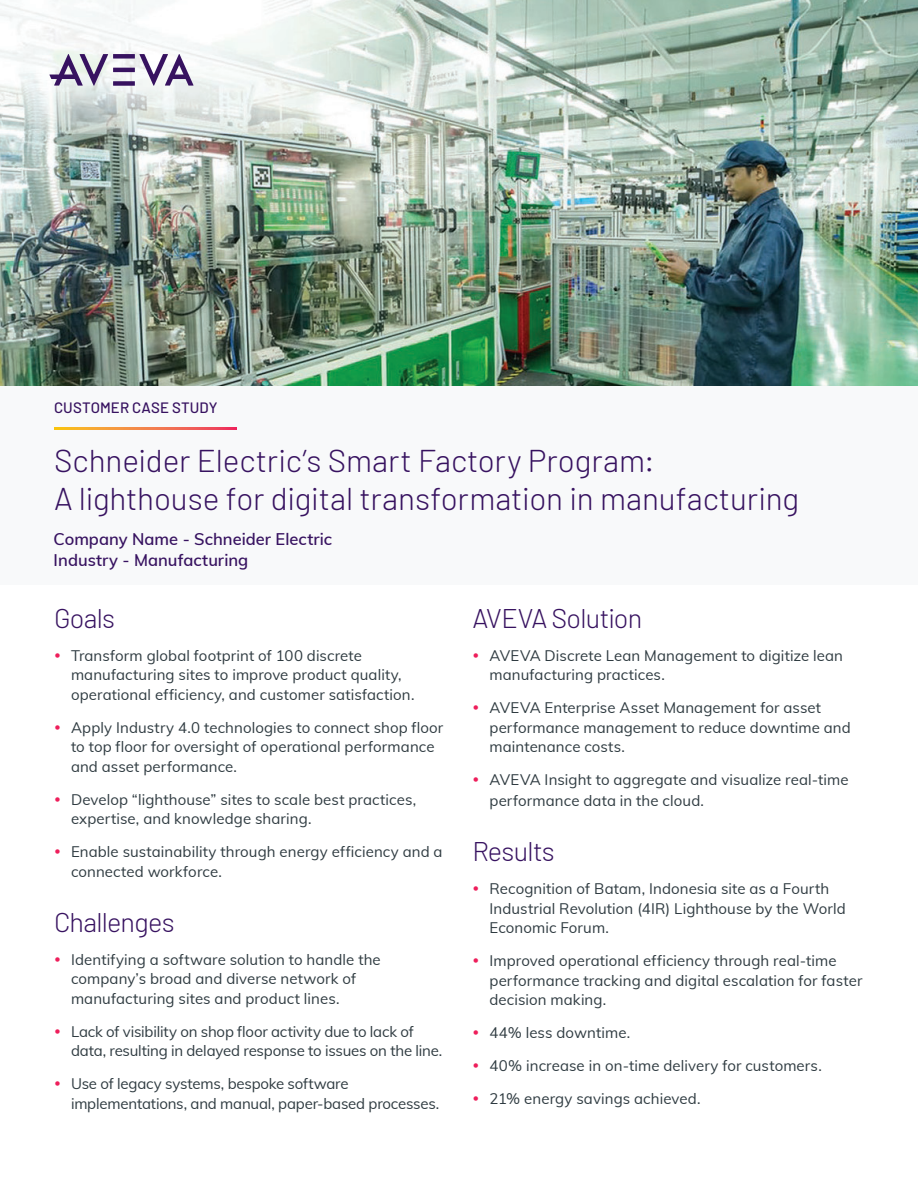
<style>
.page{position:relative;width:918px;height:1188px;background:#fff}
.page>*{position:absolute;margin:0;border:0;box-sizing:border-box;transform-origin:0 0}
.H2_Doc_Title{font:300 31.5px "Barlow";letter-spacing:-.005em;color:#371260}
.H3_Internal_Pages{font:300 27px "Barlow";letter-spacing:-.025em;color:#371260}
.Cover_-_Company_Name{font:600 16.5px/21px "Muli";color:#371260}
.t1{font:15px/19.5px "Muli";letter-spacing:.005em;color:#2f3b41}
.t2{font:15px/19.5px "Muli";letter-spacing:-.015em;color:#2f3b41}
.Doc_Content_Type{font:500 15px "Barlow";letter-spacing:.01em;color:#371260}
</style>
<div class="page">
<img style="left:0;top:0;width:918px;height:386px">
<div style="left:0;top:387px;width:918px;height:198px;background:#f8f9fa"></div>
<svg style="left:54px;top:428px;width:183px;height:1px"></svg>
<div style="left:113px;top:81px;width:22px;height:5px;background:#371260"></div>
<hr style="left:113px;top:68px;width:22px;height:4px;background:#371260">
<div style="left:113px;top:54px;width:22px;height:5px;background:#371260"></div>
<svg style="left:49px;top:54px;width:59px;height:32px"></svg>
<svg style="left:139px;top:54px;width:55px;height:32px"></svg>
<p class="Doc_Content_Type" style="left:54px;top:396px;width:165px">CUSTOMER CASE STUDY</p>
<p class="H2_Doc_Title" style="left:54px;top:442px;width:602px">Schneider Electric’s Smart Factory Program:</p>
<p class="H2_Doc_Title" style="left:54px;top:479px;width:747px">A lighthouse for digital transformation in manufacturing</p>
<p class="Cover_-_Company_Name" style="left:54px;top:528px;width:280px">Company Name - Schneider Electric<br>Industry - Manufacturing</p>
<p class="H3_Internal_Pages" style="left:54px;top:601px;width:63px">Goals</p>
<p class="t1" style="left:71px;top:645px;width:345px">Transform global footprint of 100 discrete manufacturing sites to improve product quality, operational efficiency, and customer satisfaction.</p>
<p class="t1" style="left:71px;top:717px;width:374px">Apply Industry 4.0 technologies to connect shop floor to top floor for oversight of operational performance and asset performance.</p>
<p class="t1" style="left:71px;top:789px;width:347px">Develop “lighthouse” sites to scale best practices, expertise, and knowledge sharing.</p>
<p class="t1" style="left:71px;top:841px;width:373px">Enable sustainability through energy efficiency and a connected workforce.</p>
<p class="H3_Internal_Pages" style="left:54px;top:905px;width:122px">Challenges</p>
<p class="t1" style="left:71px;top:949px;width:311px">Identifying a software solution to handle the company’s broad and diverse network of manufacturing sites and product lines.</p>
<p class="t2" style="left:71px;top:1021px;width:373px">Lack of visibility on shop floor activity due to lack of data, resulting in delayed response to issues on the line.</p>
<p class="t2" style="left:71px;top:1073px;width:370px">Use of legacy systems, bespoke software implementations, and manual, paper-based processes.</p>
<p class="H3_Internal_Pages" style="left:472px;top:601px;width:171px">AVEVA Solution</p>
<p class="t1" style="left:490px;top:645px;width:355px">AVEVA Discrete Lean Management to digitize lean manufacturing practices.</p>
<p class="t1" style="left:490px;top:697px;width:363px">AVEVA Enterprise Asset Management for asset performance management to reduce downtime and maintenance costs.</p>
<p class="t1" style="left:490px;top:769px;width:361px;line-height:21px">AVEVA Insight to aggregate and visualize real-time performance data in the cloud.</p>
<p class="H3_Internal_Pages" style="left:472px;top:835px;width:84px">Results</p>
<p class="t1" style="left:490px;top:878px;width:358px">Recognition of Batam, Indonesia site as a Fourth<br>Industrial Revolution (4IR) Lighthouse by the World<br>Economic Forum.</p>
<p class="t1" style="left:490px;top:950px;width:374px">Improved operational efficiency through real-time performance tracking and digital escalation for faster decision making.</p>
<p class="t1" style="left:490px;top:1022px;width:142px">44% less downtime.</p>
<p class="t1" style="left:490px;top:1055px;width:334px">40% increase in on-time delivery for customers.</p>
<p class="t1" style="left:490px;top:1088px;width:212px">21% energy savings achieved.</p>
</div>
